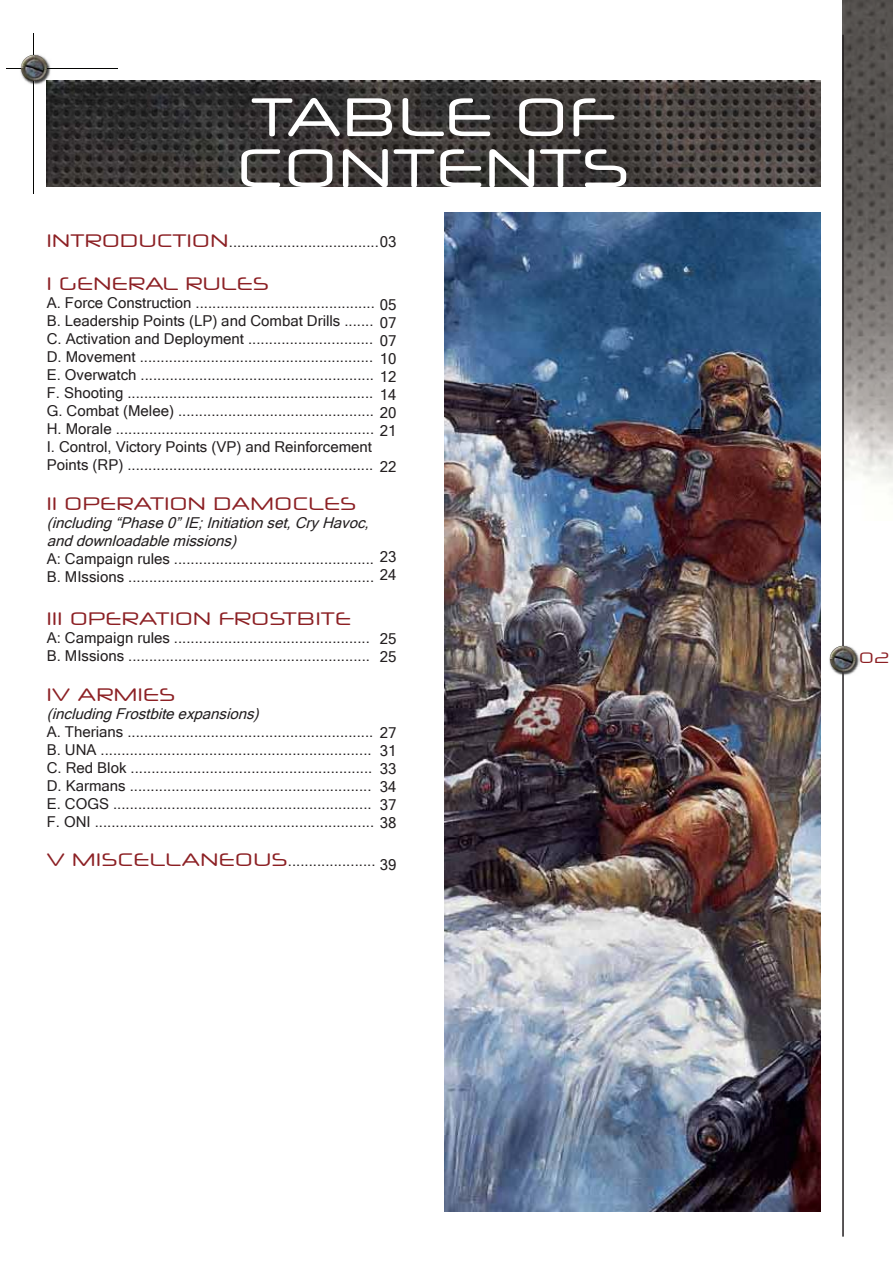
<style>
.page{position:relative;width:893px;height:1263px;background:#fff}
.page>*{position:absolute;margin:0;border:0;box-sizing:border-box;transform-origin:0 0}
.t1{font:54px/51px "Neuropol X Free";color:#fff}
.t2{font:18px "Neuropol X Free";color:#8c2024}
.t3{font:15px/18px "Microsoft Sans Serif";color:#231f20}
.t4{font:italic 15px/18px "Microsoft Sans Serif";color:#231f20}
.t5{font:15px "Neuropol X Free";color:#8c2024}
.s1{font-family:"Neuropol X Free";font-size:18px;color:#8c2024}
</style>
<div class="page">
<img style="left:20px;top:54px;width:31px;height:31px">
<img style="left:842px;top:0;width:51px;height:492px">
<img style="left:829px;top:645px;width:31px;height:31px">
<hr style="left:842px;top:35px;width:2px;height:1201px;background:#231f20">
<img style="left:830px;top:646px;width:26px;height:26px;border-radius:13px">
<hr style="left:33px;top:33px;width:1px;height:161px;background:#040503">
<hr style="left:6px;top:68px;width:111px;height:1px;background:#040503">
<img style="left:21px;top:55px;width:26px;height:26px;border-radius:13px">
<img style="left:47px;top:81px;width:774px;height:106px">
<img style="left:444px;top:213px;width:377px;height:999px">
<h1 class="t1" style="left:237px;top:90px;width:395px">TABLE OF<br>CONTENTS</h1>
<p class="t3" style="left:47px;top:232px;width:351px"><span class="s1">INTRODUCTION</span>....................................03</p>
<p class="t2" style="left:47px;top:272px;width:224px">I GENERAL RULES</p>
<p class="t3" style="left:47px;top:293px;width:330px">A. Force Construction ...........................................<br>B. Leadership Points (LP) and Combat Drills .......<br>C. Activation and Deployment ..............................<br>D. Movement ........................................................<br>E. Overwatch ........................................................<br>F. Shooting ...........................................................<br>G. Combat (Melee) ...............................................<br>H. Morale ..............................................................<br>I. Control, Victory Points (VP) and Reinforcement Points (RP) ...........................................................</p>
<p class="t2" style="left:47px;top:492px;width:311px">II OPERATION DAMOCLES</p>
<p class="t4" style="left:47px;top:513px;width:328px">(including“Phase0”IE;Initiationset,CryHavoc, anddownloadablemissions)</p>
<p class="t3" style="left:47px;top:549px;width:329px">A: Campaign rules ................................................<br>B. MIssions ...........................................................</p>
<p class="t2" style="left:47px;top:607px;width:306px">III OPERATION FROSTBITE</p>
<p class="t3" style="left:47px;top:628px;width:325px">A: Campaign rules ...............................................<br>B. MIssions ..........................................................</p>
<p class="t2" style="left:47px;top:683px;width:130px">IV ARMIES</p>
<p class="t4" style="left:47px;top:704px;width:218px">(includingFrostbiteexpansions)</p>
<p class="t3" style="left:47px;top:722px;width:351px">A. Therians ........................................................... 27<br>B. UNA .................................................................<br>C. Red Blok ..........................................................<br>D. Karmans ..........................................................<br>E. COGS ..............................................................<br>F. ONI ................................................................... 38</p>
<p class="t3" style="left:47px;top:851px;width:330px"><span class="s1">V MISCELLANEOUS</span>.....................</p>
<p class="t3" style="left:380px;top:295px;width:18px;text-align:justify">05<br>07<br>07<br>10<br>12<br>14<br>20<br>21</p>
<p class="t3" style="left:380px;top:457px;width:18px">22</p>
<p class="t3" style="left:380px;top:547px;width:18px">23<br>24</p>
<p class="t3" style="left:380px;top:630px;width:18px">25<br>25</p>
<p class="t3" style="left:380px;top:741px;width:18px;text-align:justify">31<br>33<br>34<br>37</p>
<p class="t3" style="left:380px;top:855px;width:18px">39</p>
<p class="t5" style="left:859px;top:648px;width:32px">02</p>
</div>
